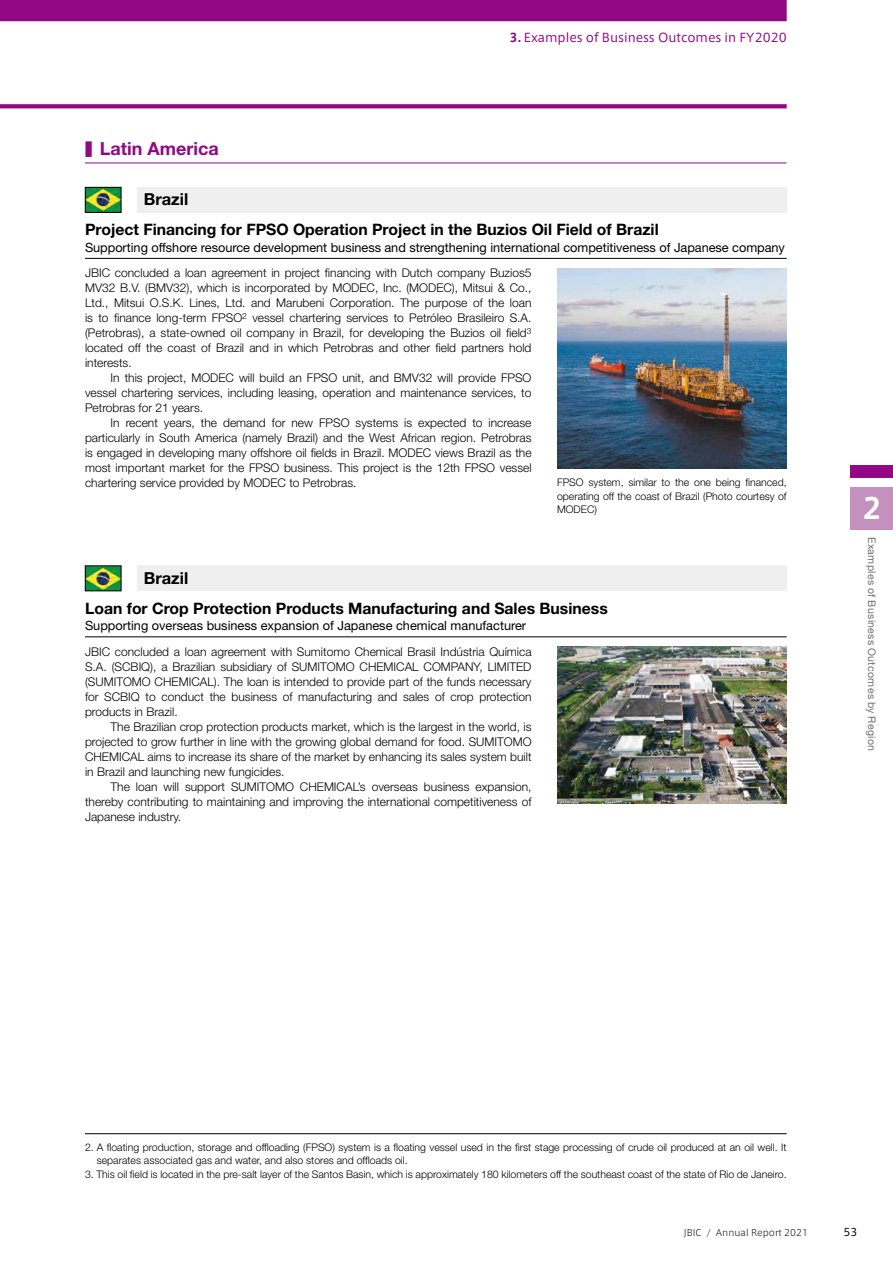
<style>
.page{position:relative;width:893px;height:1263px;background:#fff}
.page>*{position:absolute;margin:0;border:0;box-sizing:border-box;transform-origin:0 0}
.t1{font:700 28.5px "Axis Std";color:#fff}
.t2{font:700 18px "Helvetica Neue LT Std";color:#920783}
.t3{font:700 16.5px "Helvetica Neue LT Std";color:#000}
.t4{font:700 15.75px "Helvetica Neue LT Std";color:#000}
.t5{font:12.75px "Helvetica Neue LT Std";letter-spacing:-.005em;color:#000}
.t6{font:300 12px/15px "Helvetica Neue LT Std";color:#000;text-align:justify}
.t7{font:12px "Axis Latin Pro";color:#920783}
.t8{font:300 10.5px/13.5px "Helvetica Neue LT Std";color:#000;text-align:justify}
.t9{font:10.5px "Helvetica Neue LT Std";letter-spacing:.03em;color:#727171}
.t10{font:10.5px "Axis Latin Pro";color:#000}
.t11{font:300 9px "Axis Latin Pro";color:#000}
.s1{font-family:"UD Shin Go NT Pr 6 N";font-weight:400}
.s2{font-weight:700}
</style>
<div class="page">
<div style="left:850px;top:487px;width:43px;height:43px;background:#c490be"></div>
<div style="left:850px;top:465px;width:43px;height:13px;background:#920783"></div>
<hr style="left:85px;top:163px;width:701px;height:1px;background:#920783">
<svg style="left:85px;top:187px;width:37px;height:26px"></svg>
<svg style="left:85px;top:565px;width:37px;height:26px"></svg>
<div style="left:137px;top:187px;width:650px;height:26px;background:#efefef"></div>
<div style="left:137px;top:566px;width:650px;height:25px;background:#efefef"></div>
<hr style="left:85px;top:258px;width:702px;height:1px;background:#000">
<hr style="left:85px;top:637px;width:702px;height:1px;background:#000">
<img style="left:557px;top:269px;width:230px;height:200px">
<img style="left:557px;top:646px;width:230px;height:158px">
<svg style="left:0;top:104px;width:787px;height:4px;background:#961288"></svg>
<div style="left:0;top:0;width:787px;height:21px;background:#920783"></div>
<hr style="left:85px;top:1133px;width:702px;height:1px;background:#000">
<h2 class="t2" style="left:85px;top:138px;width:135px"><span class="s1">■</span> Latin America</h2>
<h3 class="t3" style="left:144px;top:189px;width:46px">Brazil</h3>
<p class="t7" style="left:510px;top:30px;width:279px"><span class="s2">3.</span> Examples of Business Outcomes in FY2020</p>
<h3 class="t4" style="left:85px;top:220px;width:575px">Project Financing for FPSO Operation Project in the Buzios Oil Field of Brazil</h3>
<p class="t5" style="left:85px;top:240px;width:701px">Supporting offshore resource development business and strengthening international competitiveness of Japanese company</p>
<p class="t6" style="left:85px;top:265px;width:448px">JBIC concluded a loan agreement in project financing with Dutch company Buzios5<br>MV32 B.V. (BMV32), which is incorporated by MODEC, Inc. (MODEC), Mitsui &amp; Co., Ltd., Mitsui O.S.K. Lines, Ltd. and Marubeni Corporation. The purpose of the loan is to finance long-term FPSO<sup>2</sup> vessel chartering services to Petróleo Brasileiro S.A. (Petrobras), a state-owned oil company in Brazil, for developing the Buzios oil field<sup>3 </sup>located off the coast of Brazil and in which Petrobras and other field partners hold interests.</p>
<p class="t6" style="left:85px;top:370px;width:448px;text-indent:26px">In this project, MODEC will build an FPSO unit, and BMV32 will provide FPSO vessel chartering services, including leasing, operation and maintenance services, to Petrobras for 21 years.</p>
<p class="t6" style="left:85px;top:415px;width:448px;text-indent:26px">In recent years, the demand for new FPSO systems is expected to increase particularly in South America (namely Brazil) and the West African region. Petrobras is engaged in developing many offshore oil fields in Brazil. MODEC views Brazil as the most important market for the FPSO business. This project is the 12th FPSO vessel chartering service provided by MODEC to Petrobras.</p>
<p class="t8" style="left:557px;top:476px;width:231px">FPSO system, similar to the one being financed, operating off the coast of Brazil (Photo courtesy of MODEC)</p>
<h3 class="t3" style="left:144px;top:568px;width:46px">Brazil</h3>
<h3 class="t4" style="left:85px;top:598px;width:524px">Loan for Crop Protection Products Manufacturing and Sales Business</h3>
<p class="t5" style="left:85px;top:618px;width:443px">Supporting overseas business expansion of Japanese chemical manufacturer</p>
<p class="t6" style="left:85px;top:644px;width:448px">JBIC concluded a loan agreement with Sumitomo Chemical Brasil Indústria Química S.A. (SCBIQ), a Brazilian subsidiary of SUMITOMO CHEMICAL COMPANY, LIMITED (SUMITOMO CHEMICAL). The loan is intended to provide part of the funds necessary for SCBIQ to conduct the business of manufacturing and sales of crop protection products in Brazil.</p>
<p class="t6" style="left:85px;top:719px;width:448px;text-indent:26px">The Brazilian crop protection products market, which is the largest in the world, is projected to grow further in line with the growing global demand for food. SUMITOMO CHEMICAL aims to increase its share of the market by enhancing its sales system built in Brazil and launching new fungicides.</p>
<p class="t6" style="left:85px;top:779px;width:448px;text-indent:26px">The loan will support SUMITOMO CHEMICAL’s overseas business expansion, thereby contributing to maintaining and improving the international competitiveness of Japanese industry.</p>
<h1 class="t1" style="left:862px;top:486px;width:21px">2</h1>
<p class="t9" style="left:878px;top:537px;width:216px;rotate:90deg">Examples of Business Outcomes by Region</p>
<p class="t8" style="left:97px;top:1140px;width:691px;text-indent:-12px">2. A floating production, storage and offloading (FPSO) system is a floating vessel used in the first stage processing of crude oil produced at an oil well. It separates associated gas and water, and also stores and offloads oil.</p>
<p class="t8" style="left:85px;top:1167px;width:703px">3. This oil field is located in the pre-salt layer of the Santos Basin, which is approximately 180 kilometers off the southeast coast of the state of Rio de Janeiro.</p>
<p class="t11" style="left:684px;top:1227px;width:126px">JBIC / Annual Report 2021</p>
<p class="t10" style="left:843px;top:1225px;width:15px">53</p>
</div>
